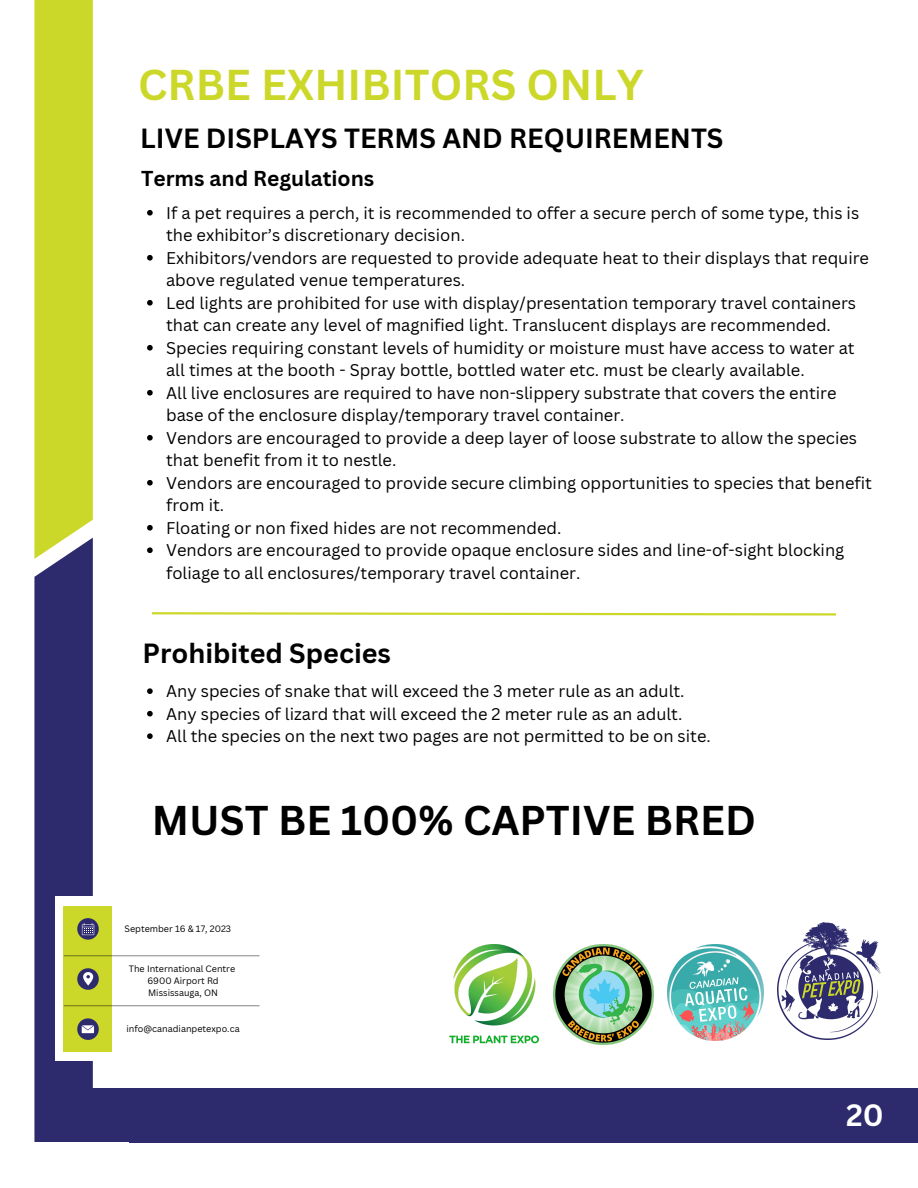
<style>
.page{position:relative;width:918px;height:1188px;background:#fff}
.page>*{position:absolute;margin:0;border:0;box-sizing:border-box;transform-origin:0 0}
.t1{font:700 42px "Canva Sans";letter-spacing:.005em;color:#ccd829}
.t2{font:700 40.5px "Canva Sans";color:#000}
.t3{font:700 30px "Canva Sans";color:#fff}
.t4{font:700 27px "Canva Sans";color:#000}
.t5{font:700 21px "Canva Sans";color:#000}
.t6{font:16.5px/22.5px "Canva Sans";color:#000}
.t7{font:9px "Canva Sans";color:#000}
</style>
<div class="page">
<div style="left:42px;top:1088px;width:876px;height:55px;background:#2d2b6e"></div>
<div style="left:64px;top:907px;width:48px;height:145px;background:#ccd829"></div>
<svg style="left:77px;top:918px;width:22px;height:22px"></svg>
<svg style="left:77px;top:968px;width:22px;height:22px"></svg>
<svg style="left:77px;top:1018px;width:22px;height:22px"></svg>
<svg style="left:35px;top:0;width:59px;height:1143px;background:#8c9153"></svg>
<hr style="left:64px;top:955px;width:196px;height:1px;background:#000">
<hr style="left:64px;top:1005px;width:196px;height:1px;background:#000">
<img style="left:450px;top:944px;width:89px;height:100px">
<img style="left:778px;top:923px;width:102px;height:117px">
<img style="left:553px;top:945px;width:100px;height:100px">
<img style="left:668px;top:945px;width:95px;height:95px">
<svg style="left:147px;top:210px;width:6px;height:6px"></svg>
<svg style="left:147px;top:255px;width:6px;height:6px"></svg>
<svg style="left:147px;top:300px;width:6px;height:6px"></svg>
<svg style="left:147px;top:345px;width:6px;height:6px"></svg>
<svg style="left:147px;top:390px;width:6px;height:6px"></svg>
<svg style="left:147px;top:435px;width:6px;height:6px"></svg>
<svg style="left:147px;top:480px;width:6px;height:6px"></svg>
<svg style="left:147px;top:525px;width:6px;height:6px"></svg>
<svg style="left:147px;top:547px;width:6px;height:6px"></svg>
<svg style="left:152px;top:612px;width:684px;height:4px"></svg>
<svg style="left:147px;top:688px;width:6px;height:6px"></svg>
<svg style="left:147px;top:711px;width:6px;height:5px"></svg>
<svg style="left:147px;top:733px;width:6px;height:6px"></svg>
<p class="t1" style="left:138px;top:56px;width:507px">CRBE EXHIBITORS ONLY</p>
<p class="t4" style="left:140px;top:119px;width:585px">LIVE DISPLAYS TERMS AND REQUIREMENTS</p>
<p class="t5" style="left:141px;top:163px;width:235px">Terms and Regulations</p>
<p class="t6" style="left:166px;top:201px;width:695px">If a pet requires a perch, it is recommended to offer a secure perch of some type, this is the exhibitor’s discretionary decision.</p>
<p class="t6" style="left:166px;top:246px;width:704px">Exhibitors/vendors are requested to provide adequate heat to their displays that require above regulated venue temperatures.</p>
<p class="t6" style="left:166px;top:291px;width:692px">Led lights are prohibited for use with display/presentation temporary travel containers that can create any level of magnified light. Translucent displays are recommended.</p>
<p class="t6" style="left:166px;top:336px;width:690px">Species requiring constant levels of humidity or moisture must have access to water at all times at the booth - Spray bottle, bottled water etc. must be clearly available.</p>
<p class="t6" style="left:166px;top:381px;width:672px">All live enclosures are required to have non-slippery substrate that covers the entire base of the enclosure display/temporary travel container.</p>
<p class="t6" style="left:166px;top:426px;width:692px">Vendors are encouraged to provide a deep layer of loose substrate to allow the species that benefit from it to nestle.</p>
<p class="t6" style="left:166px;top:471px;width:707px">Vendors are encouraged to provide secure climbing opportunities to species that benefit from it.</p>
<p class="t6" style="left:166px;top:516px;width:397px">Floating or non fixed hides are not recommended.</p>
<p class="t6" style="left:166px;top:539px;width:680px">Vendors are encouraged to provide opaque enclosure sides and line-of-sight blocking foliage to all enclosures/temporary travel container.</p>
<p class="t4" style="left:142px;top:635px;width:250px">Prohibited Species</p>
<p class="t6" style="left:166px;top:680px;width:520px">Any species of snake that will exceed the 3 meter rule as an adult.</p>
<p class="t6" style="left:166px;top:702px;width:518px">Any species of lizard that will exceed the 2 meter rule as an adult.</p>
<p class="t6" style="left:166px;top:725px;width:546px">All the species on the next two pages are not permitted to be on site.</p>
<p class="t2" style="left:152px;top:791px;width:605px">MUST BE 100% CAPTIVE BRED</p>
<p class="t7" style="left:125px;top:922px;width:108px">September 16 &amp; 17, 2023</p>
<p class="t7" style="left:129px;top:962px;width:108px">The International Centre</p>
<p class="t7" style="left:147px;top:974px;width:73px">6900 Airport Rd</p>
<p class="t7" style="left:148px;top:986px;width:71px">Mississauga, ON</p>
<p class="t7" style="left:127px;top:1023px;width:115px">info@canadianpetexpo.ca</p>
<p class="t3" style="left:846px;top:1094px;width:39px">20</p>
</div>
